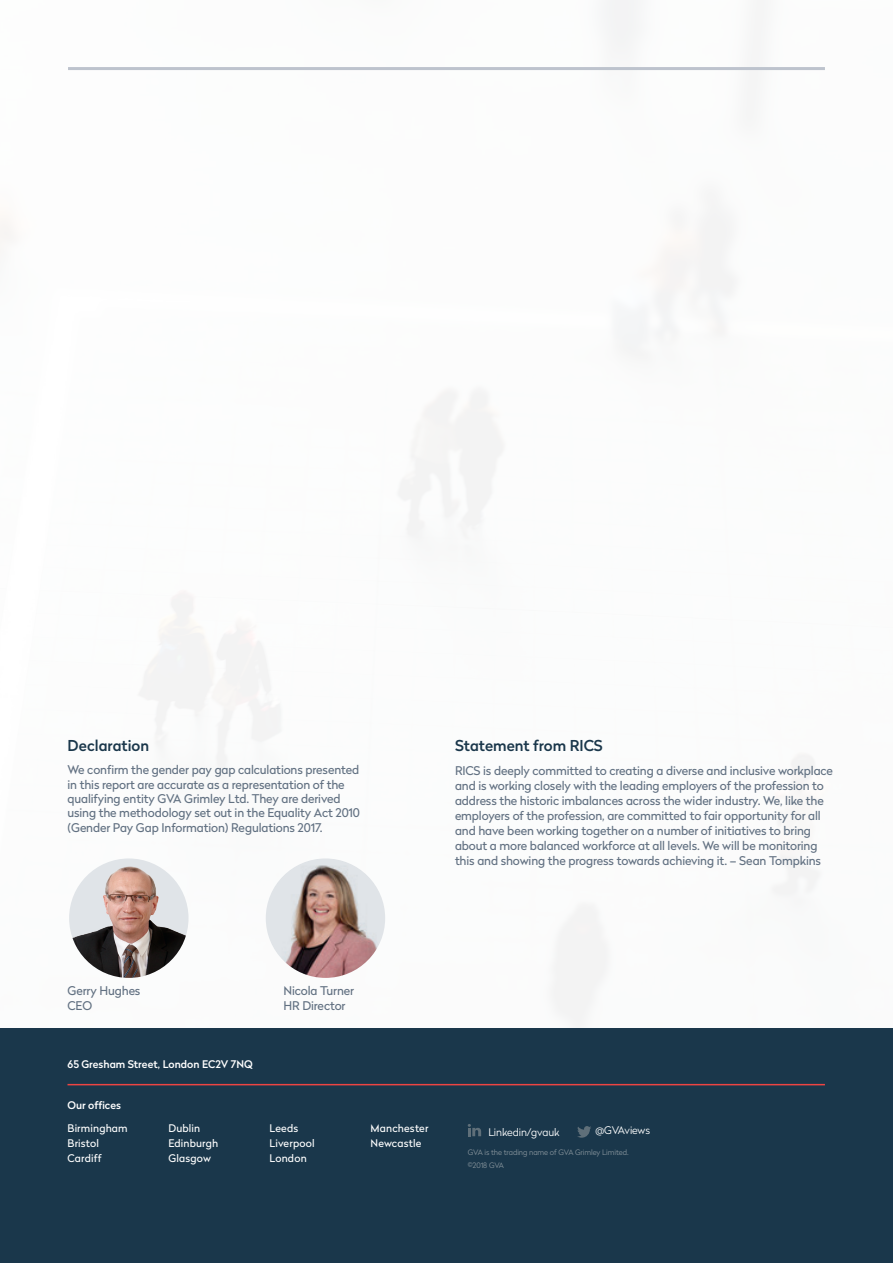
<style>
.page{position:relative;width:893px;height:1263px;background:#fff}
.page>*{position:absolute;margin:0;border:0;box-sizing:border-box;transform-origin:0 0}
.t1{font:500 15px "Radikal";color:#1a374b}
.t2{font:12px/15px "Radikal";letter-spacing:-.01em;color:#627182}
.t3{font:10.5px/15px "Radikal";letter-spacing:.015em;color:#fff}
.t4{font:500 10.5px "Radikal";color:#fff}
.t5{font:300 10.5px "Radikal";letter-spacing:-.01em;color:#fff}
.t6{font:300 7.5px/12.6px "Radikal";letter-spacing:-.01em;color:#87949c}
</style>
<div class="page">
<hr style="left:68px;top:67px;width:757px;height:3px;background:#bdc3cd">
<div style="left:0;top:1028px;width:893px;height:235px;background:#1a374b"></div>
<hr style="left:68px;top:1084px;width:757px;height:1px;background:#ee4442">
<svg style="left:468px;top:1124px;width:13px;height:12px"></svg>
<svg style="left:577px;top:1126px;width:14px;height:12px"></svg>
<img style="left:69px;top:858px;width:120px;height:120px;border-radius:60px">
<div style="left:266px;top:858px;width:119px;height:120px;background:#e0e4e8;border-radius:50%"></div>
<img style="left:272px;top:858px;width:107px;height:120px">
<p class="t1" style="left:68px;top:735px;width:83px">Declaration</p>
<p class="t2" style="left:68px;top:762px;width:294px;line-height:14.4px">We confirm the gender pay gap calculations presented in this report are accurate as a representation of the qualifying entity GVA Grimley Ltd. They are derived using the methodology set out in the Equality Act 2010 (Gender Pay Gap Information) Regulations 2017.</p>
<p class="t1" style="left:455px;top:735px;width:149px">Statement from RICS</p>
<p class="t2" style="left:455px;top:762px;width:379px">RICS is deeply committed to creating a diverse and inclusive workplace and is working closely with the leading employers of the profession to address the historic imbalances across the wider industry. We, like the employers of the profession, are committed to fair opportunity for all and have been working together on a number of initiatives to bring about a more balanced workforce at all levels. We will be monitoring this and showing the progress towards achieving it. – Sean Tompkins</p>
<p class="t2" style="left:68px;top:983px;width:74px">Gerry Hughes</p>
<p class="t2" style="left:284px;top:983px;width:72px">Nicola Turner</p>
<p class="t2" style="left:68px;top:997px;width:26px">CEO</p>
<p class="t2" style="left:284px;top:997px;width:64px">HR Director</p>
<p class="t4" style="left:68px;top:1057px;width:187px">65 Gresham Street, London EC2V 7NQ</p>
<p class="t4" style="left:68px;top:1097px;width:55px">Our offices</p>
<p class="t3" style="left:68px;top:1120px;width:62px">Birmingham<br>Bristol<br>Cardiff</p>
<p class="t3" style="left:168px;top:1120px;width:51px">Dublin<br>Edinburgh<br>Glasgow</p>
<p class="t3" style="left:269px;top:1121px;width:47px">Leeds<br>Liverpool<br>London</p>
<p class="t3" style="left:370px;top:1121px;width:60px">Manchester<br>Newcastle</p>
<p class="t5" style="left:488px;top:1124px;width:73px">Linkedin/gvauk</p>
<p class="t5" style="left:595px;top:1123px;width:56px">@GVAviews</p>
<p class="t6" style="left:468px;top:1145px;width:163px">GVA is the trading name of GVA Grimley Limited. ©2018 GVA</p>
</div>
